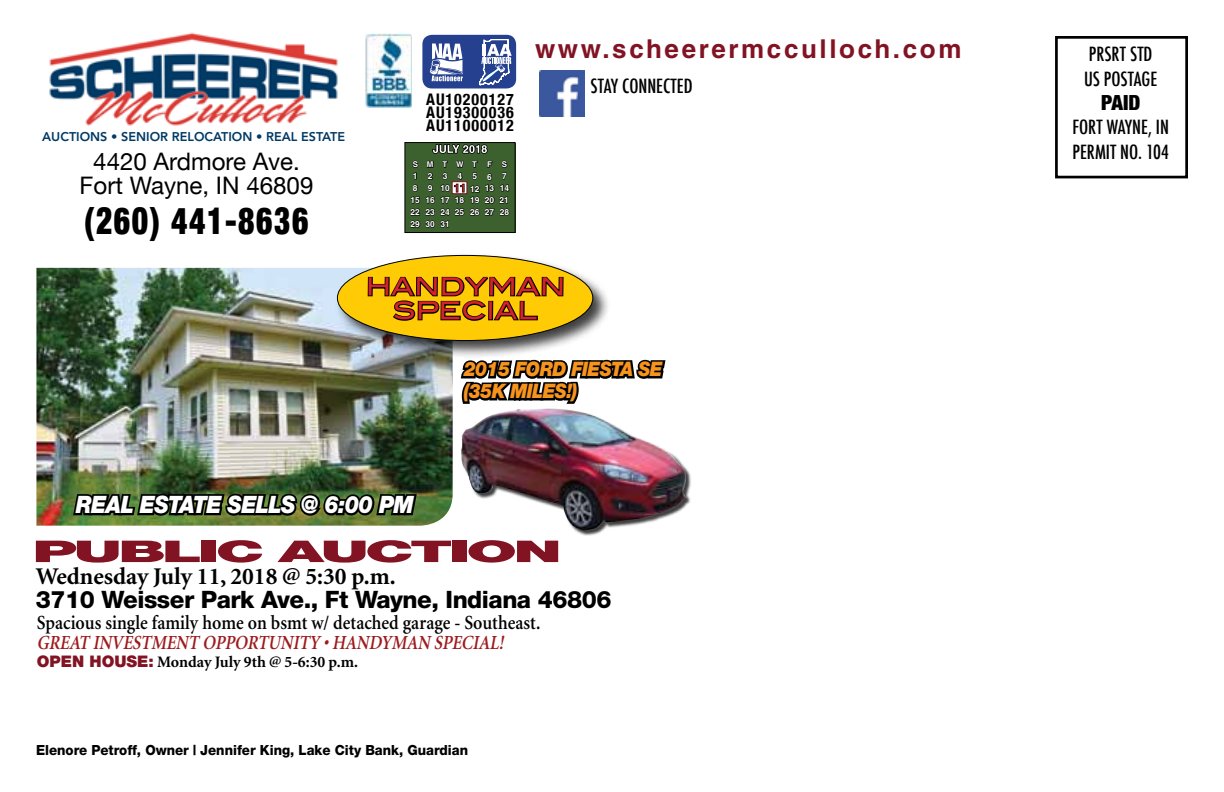
<style>
.page{position:relative;width:1224px;height:792px;background:#fff}
.page>*{position:absolute;margin:0;border:0;box-sizing:border-box;transform-origin:0 0}
.t1{font:900 condensed 37.6px "Helvetica Neue";letter-spacing:.05em;color:#000;scale:.84 1}
.t2{font:900 30px "Helvetica Neue";letter-spacing:-.06em;color:#821323;scale:2.13 1}
.t3{font:700 26px "Helvetica";letter-spacing:.1em;color:#821323}
.t4{font:24.2px/24.2px "Helvetica Neue";color:#000;text-align:center}
.t5{font:800 24px "Helvetica Neue";letter-spacing:-.02em;color:#000}
.t6{font:700 24px "Minion";color:#000}
.t7{font:italic 900 24px "Helvetica Neue";letter-spacing:-.03em;color:#fff;scale:.9 1}
.t8{font:24px/24px "Blair Md ITCTT Medium";color:#d2232a;text-align:center}
.t9{font:900 condensed 20.8px "Helvetica Neue";color:#000}
.t10{font:600 20px "Minion";color:#000;scale:.9 1}
.t11{font:italic 600 20px "Minion";color:#9e1a1d;scale:.85 1}
.t12{font:italic 900 20px/22px "Helvetica Neue";letter-spacing:-.03em;color:#f7941e;scale:.9 1}
.t13{font:500 condensed 19px/24.2px "Futura";color:#000}
.t14{font:700 16px "Minion";color:#000}
.t15{font:700 condensed 16px/13.4px "Helvetica Neue";letter-spacing:.06em;color:#000;text-align:justify}
.t16{font:800 14px "Helvetica Neue";color:#000;scale:.95 1}
.t17{font:800 12.6px "Avenir";color:#013a65}
.t18{font:700 10.8px "Helvetica";letter-spacing:.01em;color:#fff}
.t19{font:700 8.4px/12px "Helvetica";color:#fff;text-align:justify}
.t20{font:700 8.4px "Helvetica";letter-spacing:1.21em;color:#fff}
.t21{font:700 8px "Helvetica";letter-spacing:1.1em;color:#fff}
.s1{font-size:11.2px;color:#9e1a1d}
.s2{font-family:"Helvetica Neue";font-weight:900;color:#821323}
</style>
<div class="page">
<div style="left:1055px;top:36px;width:133px;height:142px;border:3px solid #000"></div>
<img style="left:539px;top:71px;width:45px;height:45px">
<img style="left:49px;top:32px;width:289px;height:94px">
<img style="left:366px;top:34px;width:46px;height:73px">
<div style="left:422px;top:35px;width:94px;height:53px;background:#25408f;border-radius:10px"></div>
<svg style="left:479px;top:39px;width:33px;height:46px"></svg>
<svg style="left:430px;top:43px;width:33px;height:38px"></svg>
<div style="left:404px;top:142px;width:112px;height:91px;border:1px solid #000"></div>
<img style="left:36px;top:268px;width:35px;height:258px">
<div style="left:462px;top:409px;width:230px;height:127px;background:#000;opacity:.75"></div>
<img style="left:668px;top:409px;width:20px;height:123px">
<img style="left:71px;top:144px;width:597px;height:392px">
<p class="t17" style="left:42px;top:129px;width:304px">AUCTIONS • SENIOR RELOCATION • REAL ESTATE</p>
<p class="t4" style="left:80px;top:149px;width:235px">4420 Ardmore Ave.<br>Fort Wayne, IN 46809</p>
<h1 class="t1" style="left:85px;top:198px;width:268px">(260) 441-8636</h1>
<p class="t15" style="left:426px;top:92px;width:89px">AU10200127<br>AU19300036<br>AU11000012</p>
<p class="t18" style="left:433px;top:142px;width:56px">JULY 2018</p>
<p class="t21" style="left:413px;top:159px;width:66px">smtwt</p>
<p class="t21" style="left:487px;top:159px;width:21px">f s</p>
<p class="t20" style="left:413px;top:171px;width:95px">1234567</p>
<p class="t19" style="left:411px;top:182px;width:100px">8 9 10<span class="s1">11</span>12 13 14<br>15 16 17 18 19 20 21<br>22 23 24 25 26 27 28</p>
<p class="t19" style="left:411px;top:218px;width:41px">29 30 31</p>
<h3 class="t3" style="left:535px;top:33px;width:428px">www.scheerermcculloch.com</h3>
<p class="t13" style="left:590px;top:74px;width:104px">STAY CONNECTED</p>
<p class="t8" style="left:366px;top:272px;width:201px">HANDYMAN<br>SPECIAL</p>
<p class="t12" style="left:464px;top:358px;width:223px">2015 FORD FIESTA SE (35K MILES!)</p>
<p class="t7" style="left:76px;top:490px;width:377px">REAL ESTATE SELLS @ 6:00 PM</p>
<h2 class="t2" style="left:32px;top:533px;width:250px">PUBLIC AUCTION</h2>
<p class="t6" style="left:36px;top:564px;width:361px">Wednesday July 11, 2018 @ 5:30 p.m.</p>
<p class="t5" style="left:36px;top:585px;width:577px">3710 Weisser Park Ave., Ft Wayne, Indiana 46806</p>
<p class="t10" style="left:37px;top:612px;width:561px">Spacious single family home on bsmt w/ detached garage - Southeast.</p>
<p class="t11" style="left:37px;top:632px;width:555px">GREAT INVESTMENT OPPORTUNITY •HANDYMAN SPECIAL!</p>
<p class="t14" style="left:37px;top:654px;width:323px"><span class="s2">OPEN HOUSE:</span> Monday July 9th @ 5-6:30 p.m.</p>
<p class="t16" style="left:36px;top:741px;width:456px">Elenore Petroff, Owner | Jennifer King, Lake City Bank, Guardian</p>
<p class="t13" style="left:1084px;top:42px;width:75px">PRSRT STD<br>US POSTAGE</p>
<p class="t9" style="left:1101px;top:90px;width:41px">PAID</p>
<p class="t13" style="left:1072px;top:115px;width:98px">FORT WAYNE, IN<br>PERMIT NO. 104</p>
</div>
